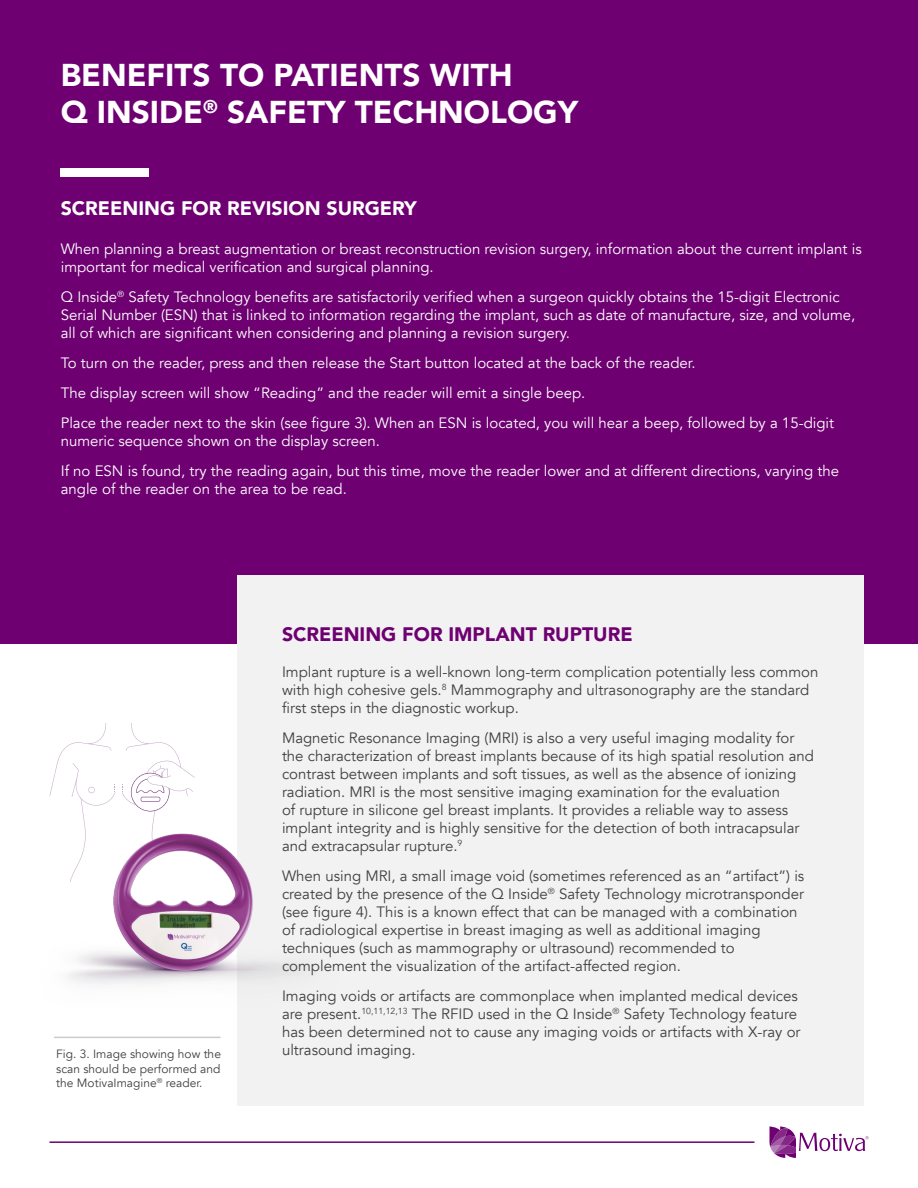
<style>
.page{position:relative;width:918px;height:1188px;background:#fff}
.page>*{position:absolute;margin:0;border:0;box-sizing:border-box;transform-origin:0 0}
.t1{font:900 31.5px "Avenir";color:#fff}
.t2{font:900 19.5px "Avenir";color:#fff}
.t3{font:900 19.5px "Avenir";color:#6e0072}
.t4{font:15px/18px "Avenir";color:#404040}
.t5{font:15px/18px "Avenir";color:#fff}
.t6{font:12px/14.4px "Avenir";color:#404040}
</style>
<div class="page">
<svg style="left:770px;top:1126px;width:98px;height:32px"></svg>
<hr style="left:50px;top:1141px;width:704px;height:2px;background:#6e0072">
<svg style="left:55px;top:723px;width:134px;height:50px"></svg>
<div style="left:0;top:0;width:918px;height:644px;background:#6e0072"></div>
<div style="left:61px;top:168px;width:88px;height:8px;background:#fff"></div>
<div style="left:237px;top:575px;width:627px;height:530px;background:#f2f2f2"></div>
<img style="left:49px;top:773px;width:254px;height:212px">
<hr style="left:54px;top:1037px;width:166px;height:1px;background:#ccc">
<p class="t1" style="left:61px;top:48px;width:454px">BENEFITS TO PATIENTS WITH</p>
<p class="t1" style="left:61px;top:85px;width:519px">Q INSIDE<sup>®</sup> SAFETY TECHNOLOGY</p>
<p class="t2" style="left:61px;top:192px;width:358px">SCREENING FOR REVISION SURGERY</p>
<p class="t5" style="left:61px;top:240px;width:802px">When planning a breast augmentation or breast reconstruction revision surgery, information about the current implant is important for medical verification and surgical planning.</p>
<p class="t5" style="left:61px;top:288px;width:796px">Q Inside<sup>®</sup> Safety Technology benefits are satisfactorily verified when a surgeon quickly obtains the 15-digit Electronic<br>Serial Number (ESN) that is linked to information regarding the implant, such as date of manufacture, size, and volume, all of which are significant when considering and planning a revision surgery.</p>
<p class="t5" style="left:61px;top:354px;width:636px">To turn on the reader, press and then release the Start button located at the back of the reader.</p>
<p class="t5" style="left:61px;top:384px;width:526px">The display screen will show “Reading” and the reader will emit a single beep.</p>
<p class="t5" style="left:61px;top:414px;width:775px">Place the reader next to the skin (see figure 3). When an ESN is located, you will hear a beep, followed by a 15-digit numeric sequence shown on the display screen.</p>
<p class="t5" style="left:61px;top:462px;width:780px">If no ESN is found, try the reading again, but this time, move the reader lower and at different directions, varying the angle of the reader on the area to be read.</p>
<p class="t3" style="left:282px;top:618px;width:352px">SCREENING FOR IMPLANT RUPTURE</p>
<p class="t4" style="left:282px;top:663px;width:538px">Implant rupture is a well-known long-term complication potentially less common with high cohesive gels.<sup>8</sup> Mammography and ultrasonography are the standard first steps in the diagnostic workup.</p>
<p class="t4" style="left:282px;top:729px;width:534px">Magnetic Resonance Imaging (MRI) is also a very useful imaging modality for the characterization of breast implants because of its high spatial resolution and contrast between implants and soft tissues, as well as the absence of ionizing radiation. MRI is the most sensitive imaging examination for the evaluation<br>of rupture in silicone gel breast implants. It provides a reliable way to assess implant integrity and is highly sensitive for the detection of both intracapsular and extracapsular rupture.<sup>9</sup></p>
<p class="t4" style="left:282px;top:867px;width:524px">When using MRI, a small image void (sometimes referenced as an “artifact”) is created by the presence of the Q Inside<sup>®</sup> Safety Technology microtransponder (see figure 4). This is a known effect that can be managed with a combination of radiological expertise in breast imaging as well as additional imaging techniques (such as mammography or ultrasound) recommended to complement the visualization of the artifact-affected region.</p>
<p class="t4" style="left:282px;top:987px;width:520px">Imaging voids or artifacts are commonplace when implanted medical devices are present.<sup>10,11,12,13</sup> The RFID used in the Q Inside<sup>®</sup> Safety Technology feature has been determined not to cause any imaging voids or artifacts with X-ray or</p>
<p class="t6" style="left:56px;top:1047px;width:166px">Fig. 3. Image showing how the</p>
<p class="t4" style="left:282px;top:1041px;width:135px">ultrasound imaging.</p>
<p class="t6" style="left:56px;top:1062px;width:166px">scan should be performed and the MotivaImagine<sup>®</sup> reader.</p>
</div>
